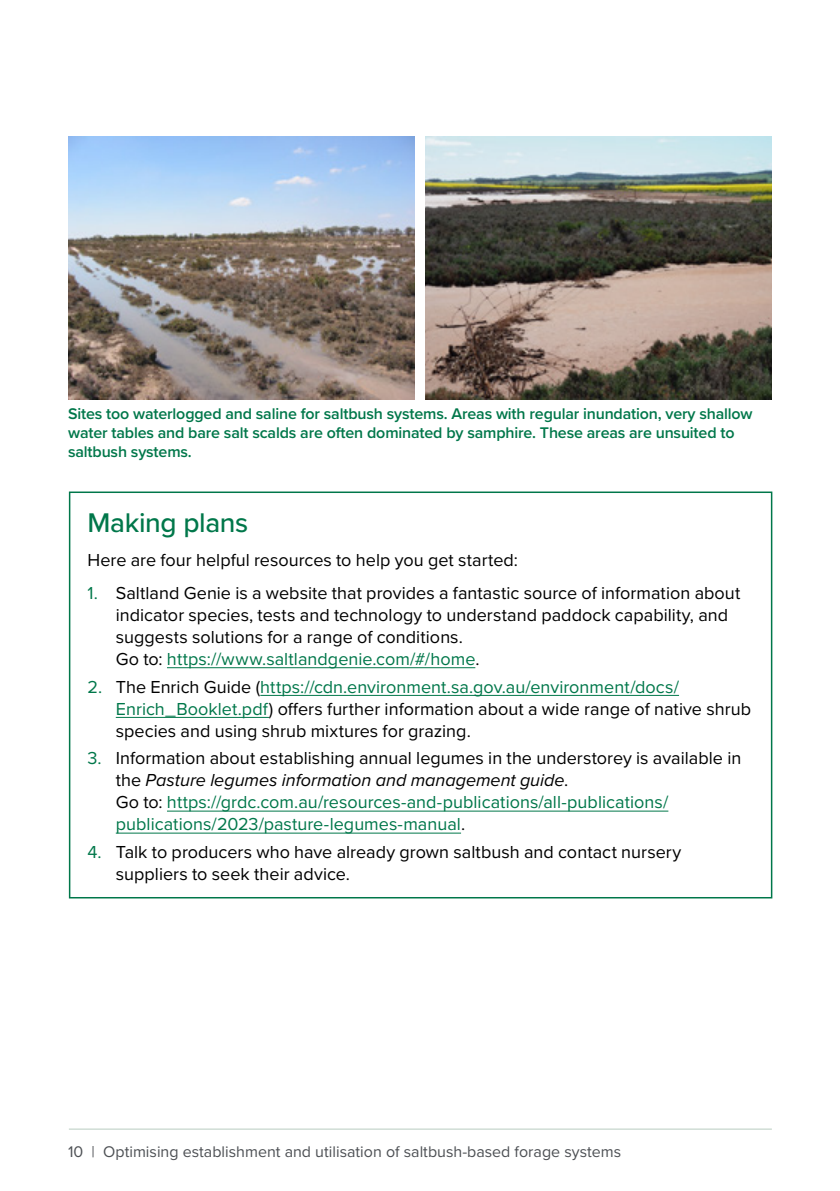
<style>
.page{position:relative;width:840px;height:1191px;background:#fff}
.page>*{position:absolute;margin:0;border:0;box-sizing:border-box;transform-origin:0 0}
.t1{font:500 28px "Proxima Nova";letter-spacing:-.01em;color:#00774a}
.t2{font:18px/22px "Proxima Nova";color:#000}
.t3{font:18px/22px "Proxima Nova";color:#00774a}
.t4{font:600 16px/19.2px "Proxima Nova";letter-spacing:-.01em;color:#00774a}
.t5{font:16px "Proxima Nova";color:#4d5054}
.s1{color:#00774a}
.s2{color:#000}
.s3{font-style:italic;color:#000}
</style>
<div class="page">
<img style="left:68px;top:136px;width:346px;height:264px">
<img style="left:425px;top:136px;width:346px;height:264px">
<hr style="left:167px;top:667px;width:308px;height:1px;background:#00774a">
<hr style="left:260px;top:695px;width:418px;height:1px;background:#00774a">
<hr style="left:116px;top:717px;width:153px;height:1px;background:#00774a">
<hr style="left:167px;top:810px;width:501px;height:1px;background:#00774a">
<hr style="left:116px;top:832px;width:345px;height:1px;background:#00774a">
<div style="left:69px;top:491px;width:703px;height:407px;border:2px solid #00774a"></div>
<hr style="left:69px;top:1128px;width:702px;height:1px;background:#b8ccc0">
<p class="t4" style="left:68px;top:403px;width:685px">Sites too waterlogged and saline for saltbush systems. Areas with regular inundation, very shallow water tables and bare salt scalds are often dominated by samphire. These areas are unsuited to saltbush systems.</p>
<h1 class="t1" style="left:87px;top:502px;width:162px">Making plans</h1>
<p class="t2" style="left:87px;top:548px;width:432px">Here are four helpful resources to help you get started:</p>
<p class="t2" style="left:116px;top:581px;width:625px;text-indent:-28px"><span class="s1">1.</span> Saltland Genie is a website that provides a fantastic source of information about indicator species, tests and technology to understand paddock capability, and suggests solutions for a range of conditions.<br>Go to: <span class="s1">https://www.saltlandgenie.com/#/home</span>.</p>
<p class="t2" style="left:116px;top:675px;width:636px;text-indent:-28px"><span class="s1">2.</span> The Enrich Guide (<span class="s1">https://cdn.environment.sa.gov.au/environment/docs/<br>Enrich_Booklet.pdf</span>) offers further information about a wide range of native shrub species and using shrub mixtures for grazing.</p>
<p class="t3" style="left:116px;top:746px;width:626px;text-indent:-28px">3. <span class="s2">Information about establishing annual legumes in the understorey is available in the</span> <span class="s3">Pasture legumes information and management guide</span><span class="s2">.<br>Go to:</span> https://grdc.com.au/resources-and-publications/all-publications/ publications/2023/pasture-legumes-manual<span class="s2">.</span></p>
<p class="t2" style="left:116px;top:840px;width:566px;text-indent:-28px"><span class="s1">4.</span> Talk to producers who have already grown saltbush and contact nursery suppliers to seek their advice.</p>
<p class="t5" style="left:68px;top:1139px;width:554px">10 | Optimising establishment and utilisation of saltbush-based forage systems</p>
</div>
